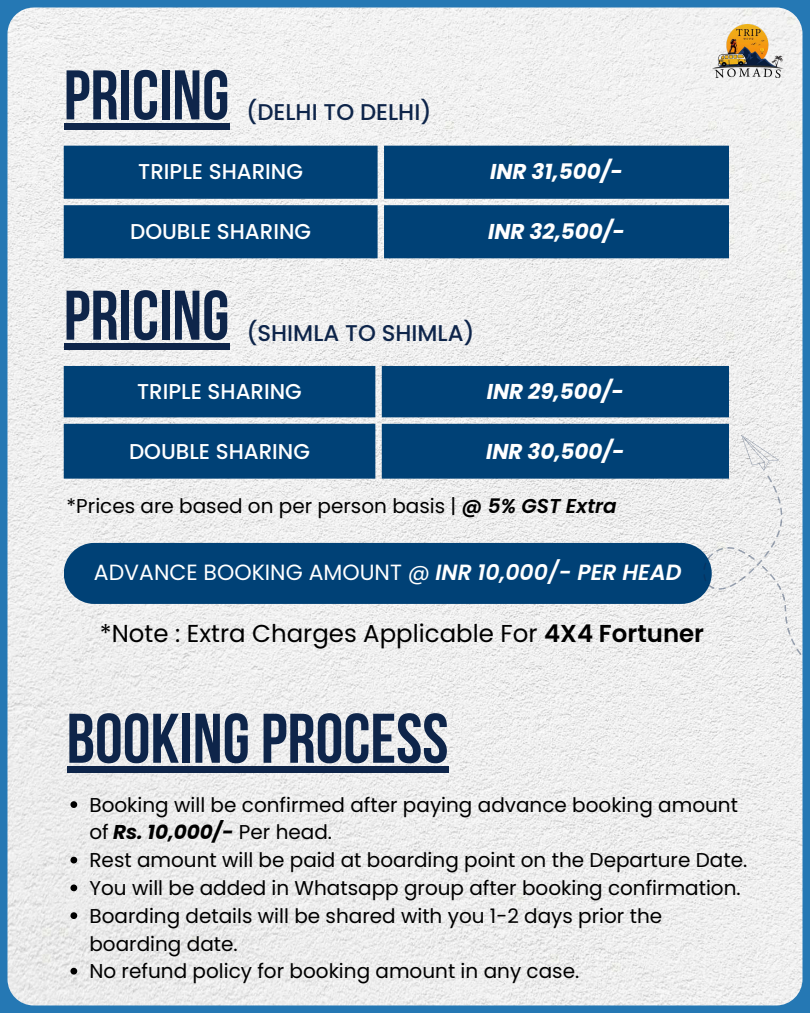
<style>
.page{position:relative;width:810px;height:1013px;background:#fff}
.page>*{position:absolute;margin:0;border:0;box-sizing:border-box;transform-origin:0 0}
.t1{font:700 70px "Bebas Neue";color:#0e254a}
.t2{font:24.4px "Poppins";color:#000}
.t3{font:500 22.8px "Poppins";color:#0e254a}
.t4{font:22px "Poppins";color:#fff}
.t5{font:500 21.5px "Poppins";color:#fff}
.t6{font:italic 700 21.5px "Poppins";color:#fff}
.t7{font:20px/27.8px "Poppins";color:#000}
.s1{font-weight:600;font-style:italic}
.s2{font-weight:600}
.s3{font-weight:700;font-style:italic}
</style>
<div class="page">
<div style="left:0;top:0;width:810px;height:1012px;background:#2578b4"></div>
<img style="left:8px;top:8px;width:794px;height:997px;border-radius:26px">
<img style="left:713px;top:24px;width:70px;height:54px">
<svg style="left:64px;top:146px;width:665px;height:112px;fill:#004176"></svg>
<div style="left:64px;top:543px;width:648px;height:61px;background:#004176;border-radius:30px"></div>
<svg style="left:697px;top:435px;width:106px;height:231px"></svg>
<svg style="left:64px;top:366px;width:665px;height:112px;fill:#004176"></svg>
<div style="left:64px;top:123px;width:165px;height:7px;background:#0e254a"></div>
<div style="left:67px;top:766px;width:381px;height:7px;background:#0e254a"></div>
<svg style="left:70px;top:801px;width:7px;height:7px"></svg>
<svg style="left:70px;top:856px;width:7px;height:7px"></svg>
<svg style="left:70px;top:884px;width:7px;height:7px"></svg>
<svg style="left:70px;top:912px;width:7px;height:7px"></svg>
<svg style="left:70px;top:967px;width:7px;height:7px"></svg>
<div style="left:64px;top:343px;width:165px;height:7px;background:#0e254a"></div>
<h1 class="t1" style="left:64px;top:67px;width:167px">PRICING</h1>
<p class="t3" style="left:246px;top:96px;width:187px">(DELHI TO DELHI)</p>
<p class="t5" style="left:138px;top:156px;width:166px">TRIPLE SHARING</p>
<p class="t6" style="left:490px;top:156px;width:134px">INR 31,500/-</p>
<p class="t5" style="left:130px;top:216px;width:182px">DOUBLE SHARING</p>
<p class="t6" style="left:488px;top:216px;width:138px">INR 32,500/-</p>
<h1 class="t1" style="left:64px;top:287px;width:167px">PRICING</h1>
<p class="t3" style="left:246px;top:317px;width:230px">(SHIMLA TO SHIMLA)</p>
<p class="t5" style="left:137px;top:376px;width:166px">TRIPLE SHARING</p>
<p class="t6" style="left:487px;top:376px;width:139px">INR 29,500/-</p>
<p class="t5" style="left:129px;top:436px;width:182px">DOUBLE SHARING</p>
<p class="t6" style="left:486px;top:436px;width:140px">INR 30,500/-</p>
<p class="t7" style="left:67px;top:492px;width:552px">*Prices are based on per person basis | <span class="s1">@ 5% GST Extra</span></p>
<p class="t4" style="left:94px;top:557px;width:589px">ADVANCE BOOKING AMOUNT @ <span class="s1">INR 10,000/- PER HEAD</span></p>
<p class="t2" style="left:100px;top:616px;width:606px">*Note : Extra Charges Applicable For <span class="s2">4X4 Fortuner</span></p>
<h1 class="t1" style="left:67px;top:710px;width:383px">BOOKINGPROCESS</h1>
<p class="t7" style="left:89px;top:790px;width:659px">Booking will be confirmed after paying advance booking amount of <span class="s3">Rs. 10,000/-</span> Per head.<br>Rest amount will be paid at boarding point on the Departure Date.<br>You will be added in Whatsapp group after booking confirmation.<br>Boarding details will be shared with you 1-2 days prior the boarding date.<br>No refund policy for booking amount in any case.</p>
</div>
